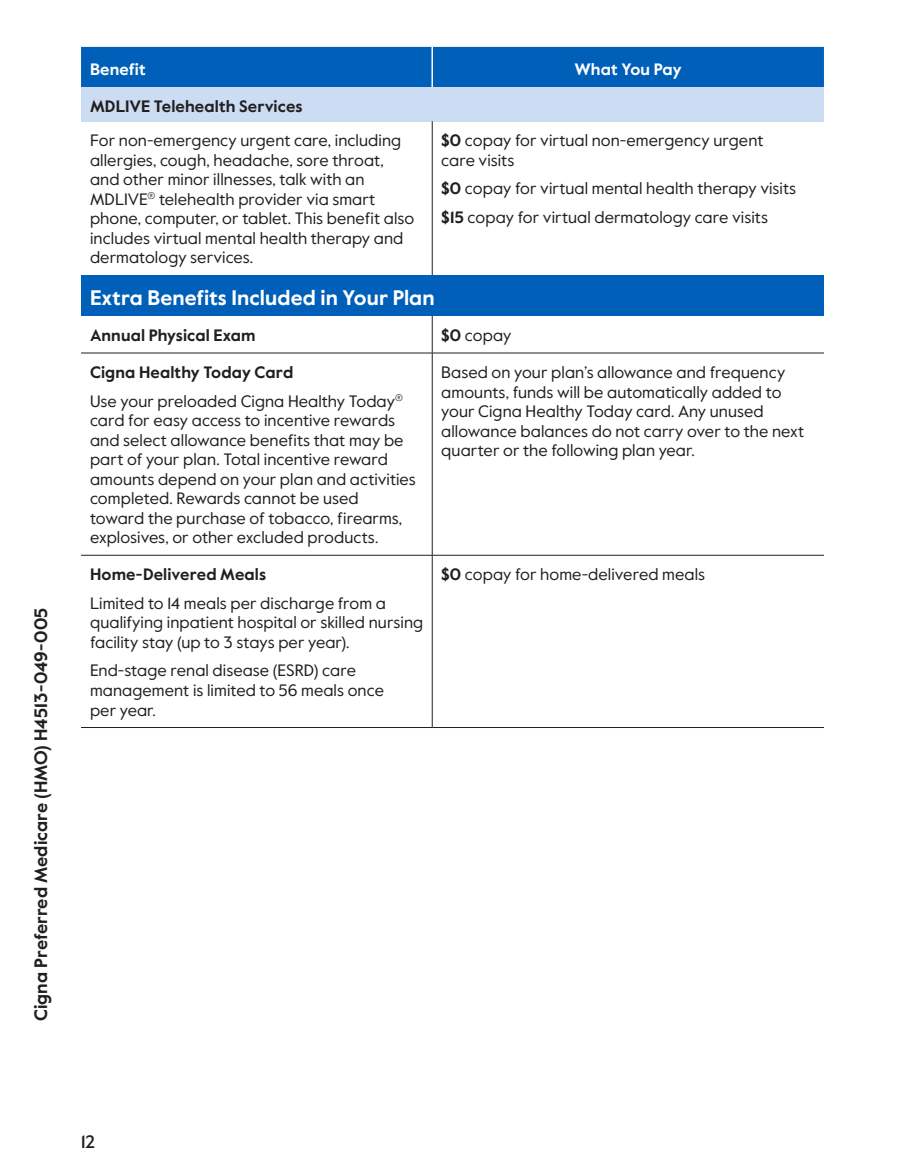
<style>
.page{position:relative;width:905px;height:1175px;background:#fff}
.page>*{position:absolute;margin:0;border:0;box-sizing:border-box;transform-origin:0 0}
.table_AB_h1{font:700 21px "Value Sans Pro";letter-spacing:.005em;color:#fff}
.margin_plan_name{font:700 18px "Value Sans Pro";color:#231f20}
.t1{font:500 18px "Value Sans Pro";color:#231f20}
.table_para{font:16.5px/19.5px "Value Sans Pro";letter-spacing:.005em;color:#231f20}
.table_para_AB{font:16.5px/19.5px "Value Sans Pro";letter-spacing:.005em;color:#231f20}
.table_para-2{font:700 16.5px "Value Sans Pro";letter-spacing:.005em;color:#231f20}
.table_row_h1{font:700 16.5px "Value Sans Pro";letter-spacing:.005em;color:#231f20}
.table_col_h1_align_center{font:700 16.5px "Value Sans Pro";color:#fff}
.table_col_h1_align_right{font:700 16.5px "Value Sans Pro";letter-spacing:.01em;color:#fff}
.s1{font-weight:700}
</style>
<div class="page">
<div style="left:81px;top:47px;width:743px;height:40px;background:#005fb9"></div>
<div style="left:81px;top:87px;width:743px;height:34px;background:#ccdcf2"></div>
<hr style="left:432px;top:121px;width:1px;height:154px;background:#231f20">
<hr style="left:431px;top:47px;width:2px;height:40px;background:#fff">
<hr style="left:81px;top:275px;width:351px;height:1px;background:#231f20">
<hr style="left:432px;top:275px;width:392px;height:1px;background:#231f20">
<div style="left:81px;top:276px;width:743px;height:40px;background:#005fb9"></div>
<hr style="left:81px;top:727px;width:351px;height:1px;background:#231f20">
<hr style="left:81px;top:555px;width:351px;height:1px;background:#231f20">
<hr style="left:432px;top:353px;width:392px;height:1px;background:#231f20">
<hr style="left:81px;top:353px;width:351px;height:1px;background:#231f20">
<hr style="left:432px;top:316px;width:1px;height:37px;background:#231f20">
<hr style="left:432px;top:353px;width:1px;height:202px;background:#231f20">
<hr style="left:432px;top:555px;width:392px;height:1px;background:#231f20">
<hr style="left:432px;top:555px;width:1px;height:172px;background:#231f20">
<hr style="left:432px;top:727px;width:392px;height:1px;background:#231f20">
<p class="margin_plan_name" style="left:30px;top:1021px;width:415px;rotate:-90deg">Cigna Preferred Medicare (HMO) H4513-049-005</p>
<p class="table_col_h1_align_right" style="left:90px;top:59px;width:57px">Benefit</p>
<p class="table_col_h1_align_center" style="left:574px;top:59px;width:109px">What You Pay</p>
<p class="table_row_h1" style="left:90px;top:97px;width:214px">MDLIVE Telehealth Services</p>
<p class="table_para" style="left:90px;top:131px;width:326px">For non-emergency urgent care, including allergies, cough, headache, sore throat, and other minor illnesses, talk with an MDLIVE<sup>®</sup> telehealth provider via smart phone, computer, or tablet. This benefit also includes virtual mental health therapy and dermatology services.</p>
<p class="table_para" style="left:441px;top:131px;width:324px"><span class="s1">$0</span> copay for virtual non-emergency urgent care visits</p>
<p class="table_para" style="left:441px;top:179px;width:356px"><span class="s1">$0</span> copay for virtual mental health therapy visits</p>
<p class="table_para" style="left:441px;top:208px;width:328px"><span class="s1">$15</span> copay for virtual dermatology care visits</p>
<p class="table_AB_h1" style="left:90px;top:285px;width:346px">Extra Benefits Included in Your Plan</p>
<p class="table_para-2" style="left:90px;top:325px;width:167px">Annual Physical Exam</p>
<p class="table_para_AB" style="left:441px;top:326px;width:72px"><span class="s1">$0</span> copay</p>
<p class="table_para-2" style="left:90px;top:362px;width:205px">Cigna Healthy Today Card</p>
<p class="table_para" style="left:90px;top:391px;width:327px">Use your preloaded Cigna Healthy Today<sup>® </sup>card for easy access to incentive rewards and select allowance benefits that may be part of your plan. Total incentive reward amounts depend on your plan and activities completed. Rewards cannot be used toward the purchase of tobacco, firearms, explosives, or other excluded products.</p>
<p class="table_para_AB" style="left:441px;top:363px;width:364px">Based on your plan’s allowance and frequency amounts, funds will be automatically added to your Cigna Healthy Today card. Any unused allowance balances do not carry over to the next quarter or the following plan year.</p>
<p class="table_para-2" style="left:90px;top:564px;width:178px">Home-Delivered Meals</p>
<p class="table_para" style="left:90px;top:594px;width:334px">Limited to 14 meals per discharge from a qualifying inpatient hospital or skilled nursing facility stay (up to 3 stays per year).</p>
<p class="table_para" style="left:90px;top:661px;width:295px">End-stage renal disease (ESRD) care management is limited to 56 meals once per year.</p>
<p class="table_para_AB" style="left:441px;top:565px;width:265px"><span class="s1">$0</span> copay for home-delivered meals</p>
<p class="t1" style="left:81px;top:1130px;width:16px">12</p>
</div>
